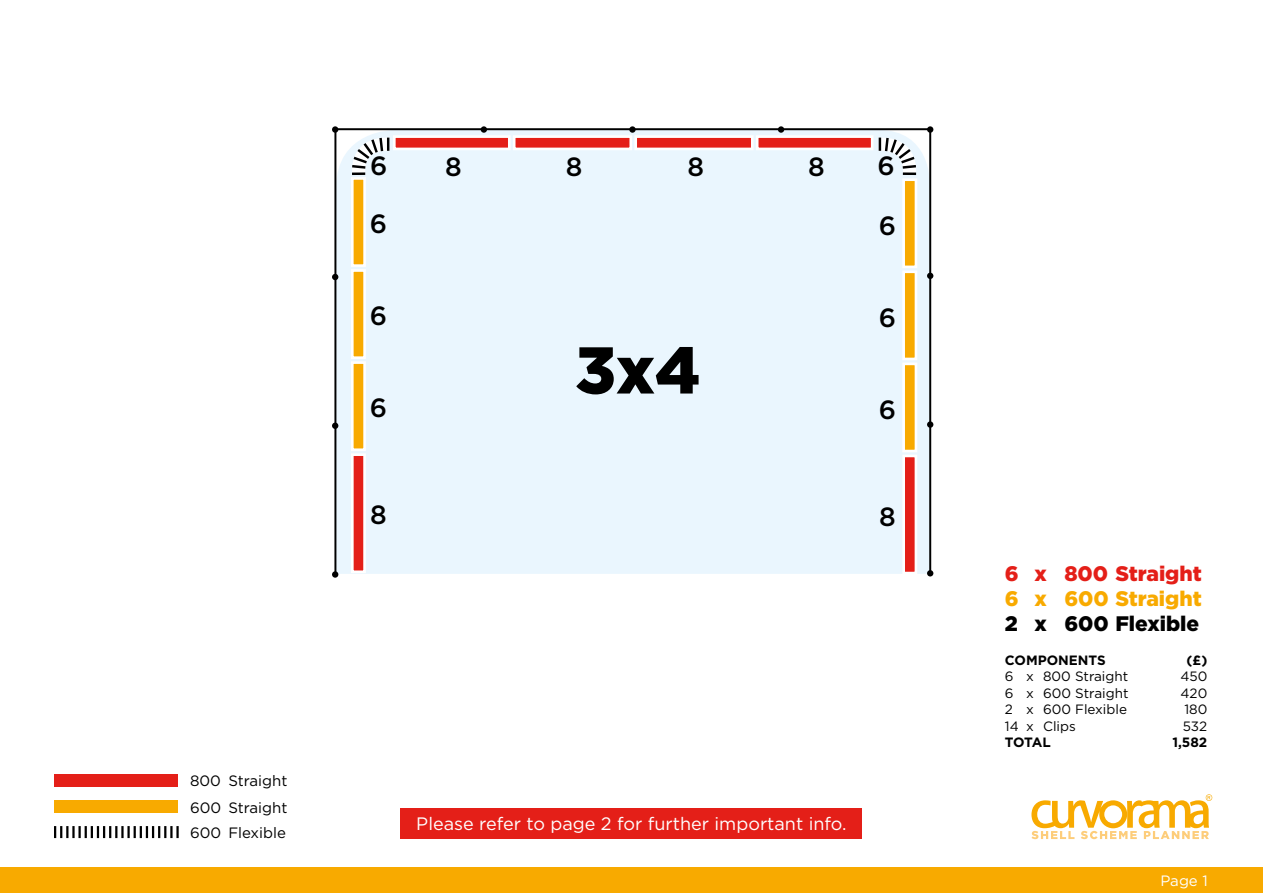
<style>
.page{position:relative;width:1263px;height:893px;background:#fff}
.page>*{position:absolute;margin:0;border:0;box-sizing:border-box;transform-origin:0 0}
.t1{font:900 66px "Gotham";color:#000}
.t2{font:500 26.4px/57.4px "Gotham";color:#000}
.t3{font:900 21px "Gotham";color:#e41f18}
.t4{font:900 21px "Gotham";color:#f8aa00}
.t5{font:900 21px "Gotham";color:#000}
.t6{font:18px "Gotham";color:#fff}
.t7{font:15px "Gotham";color:#000}
.t8{font:15px "Gotham";color:#fff}
.t9{font:13.5px "Gotham";color:#000}
.t10{font:700 13.5px "Gotham";color:#000}
</style>
<div class="page">
<svg style="left:1031px;top:794px;width:181px;height:45px"></svg>
<div style="left:0;top:867px;width:1263px;height:26px;background:#f8aa00"></div>
<div style="left:400px;top:808px;width:462px;height:30px;background:#e41f18"></div>
<div style="left:332px;top:126px;width:602px;height:451px;background:#eaf6fe"></div>
<div style="left:351px;top:177px;width:15px;height:90px;background:#f8aa00;border:3px solid #fff"></div>
<svg style="left:345px;top:130px;width:58px;height:58px"></svg>
<div style="left:351px;top:269px;width:15px;height:90px;background:#f8aa00;border:3px solid #fff"></div>
<div style="left:351px;top:361px;width:15px;height:90px;background:#f8aa00;border:3px solid #fff"></div>
<div style="left:351px;top:453px;width:15px;height:120px;background:#e41f18;border:3px solid #fff"></div>
<div style="left:393px;top:135px;width:118px;height:15px;background:#e41f18;border:3px solid #fff"></div>
<div style="left:902px;top:178px;width:15px;height:90px;background:#f8aa00;border:3px solid #fff"></div>
<svg style="left:865px;top:130px;width:58px;height:58px"></svg>
<div style="left:902px;top:270px;width:15px;height:90px;background:#f8aa00;border:3px solid #fff"></div>
<div style="left:902px;top:363px;width:15px;height:89px;background:#f8aa00;border:3px solid #fff"></div>
<div style="left:902px;top:455px;width:15px;height:119px;background:#e41f18;border:3px solid #fff"></div>
<div style="left:756px;top:135px;width:117px;height:15px;background:#e41f18;border:3px solid #fff"></div>
<div style="left:513px;top:135px;width:119px;height:15px;background:#e41f18;border:3px solid #fff"></div>
<div style="left:634px;top:135px;width:120px;height:15px;background:#e41f18;border:3px solid #fff"></div>
<hr style="left:334px;top:129px;width:2px;height:446px;background:#000">
<hr style="left:334px;top:128px;width:597px;height:2px;background:#000">
<hr style="left:929px;top:128px;width:2px;height:446px;background:#000">
<div style="left:481px;top:126px;width:6px;height:7px;background:#000;border-radius:50%"></div>
<div style="left:332px;top:126px;width:6px;height:7px;background:#000;border-radius:50%"></div>
<svg style="left:629px;top:126px;width:7px;height:7px"></svg>
<div style="left:778px;top:126px;width:6px;height:7px;background:#000;border-radius:50%"></div>
<div style="left:927px;top:126px;width:6px;height:7px;background:#000;border-radius:50%"></div>
<svg style="left:332px;top:274px;width:6px;height:6px"></svg>
<svg style="left:332px;top:423px;width:6px;height:6px"></svg>
<div style="left:332px;top:571px;width:6px;height:7px;background:#000;border-radius:50%"></div>
<svg style="left:927px;top:273px;width:6px;height:6px"></svg>
<div style="left:927px;top:421px;width:6px;height:7px;background:#000;border-radius:50%"></div>
<svg style="left:927px;top:570px;width:6px;height:6px"></svg>
<div style="left:54px;top:774px;width:123px;height:12px;background:#e41f18"></div>
<div style="left:54px;top:801px;width:123px;height:12px;background:#f8aa00"></div>
<svg style="left:54px;top:826px;width:125px;height:12px"></svg>
<h2 class="t2" style="left:370px;top:137px;width:19px">6<br>6</h2>
<h2 class="t2" style="left:445px;top:137px;width:18px">8</h2>
<h2 class="t2" style="left:877px;top:137px;width:19px">6</h2>
<h2 class="t2" style="left:879px;top:196px;width:19px">6</h2>
<h2 class="t2" style="left:566px;top:137px;width:18px">8</h2>
<h2 class="t2" style="left:687px;top:137px;width:18px">8</h2>
<h2 class="t2" style="left:808px;top:137px;width:18px">8</h2>
<h2 class="t2" style="left:370px;top:286px;width:19px">6</h2>
<h2 class="t2" style="left:879px;top:288px;width:19px">6</h2>
<h1 class="t1" style="left:575px;top:325px;width:127px">3x4</h1>
<h2 class="t2" style="left:370px;top:378px;width:19px">6</h2>
<h2 class="t2" style="left:879px;top:380px;width:19px">6</h2>
<h2 class="t2" style="left:370px;top:485px;width:18px">8</h2>
<h2 class="t2" style="left:879px;top:487px;width:18px">8</h2>
<p class="t7" style="left:190px;top:771px;width:99px">800 Straight</p>
<p class="t7" style="left:190px;top:823px;width:97px">600 Flexible</p>
<p class="t7" style="left:190px;top:798px;width:99px">600 Straight</p>
<h3 class="t6" style="left:416px;top:812px;width:432px">Please refer to page 2 for further important info.</h3>
<h3 class="t3" style="left:1005px;top:559px;width:198px">6 x 800 Straight</h3>
<h3 class="t4" style="left:1005px;top:584px;width:198px">6 x 600 Straight</h3>
<h3 class="t5" style="left:1005px;top:609px;width:196px">2 x 600 Flexible</h3>
<p class="t10" style="left:1005px;top:651px;width:102px">COMPONENTS</p>
<p class="t10" style="left:1186px;top:651px;width:22px">(£)</p>
<p class="t9" style="left:1005px;top:668px;width:125px">6 x 800 Straight</p>
<p class="t9" style="left:1180px;top:668px;width:28px">450</p>
<p class="t9" style="left:1005px;top:684px;width:125px">6 x 600 Straight</p>
<p class="t9" style="left:1180px;top:684px;width:28px">420</p>
<p class="t9" style="left:1005px;top:701px;width:124px">2 x 600 Flexible</p>
<p class="t9" style="left:1184px;top:701px;width:24px">180</p>
<p class="t9" style="left:1005px;top:717px;width:73px">14 x Clips</p>
<p class="t9" style="left:1183px;top:717px;width:26px">532</p>
<p class="t10" style="left:1005px;top:733px;width:47px">TOTAL</p>
<p class="t10" style="left:1172px;top:733px;width:36px">1,582</p>
<p class="t8" style="left:1160px;top:871px;width:49px">Page 1</p>
</div>
